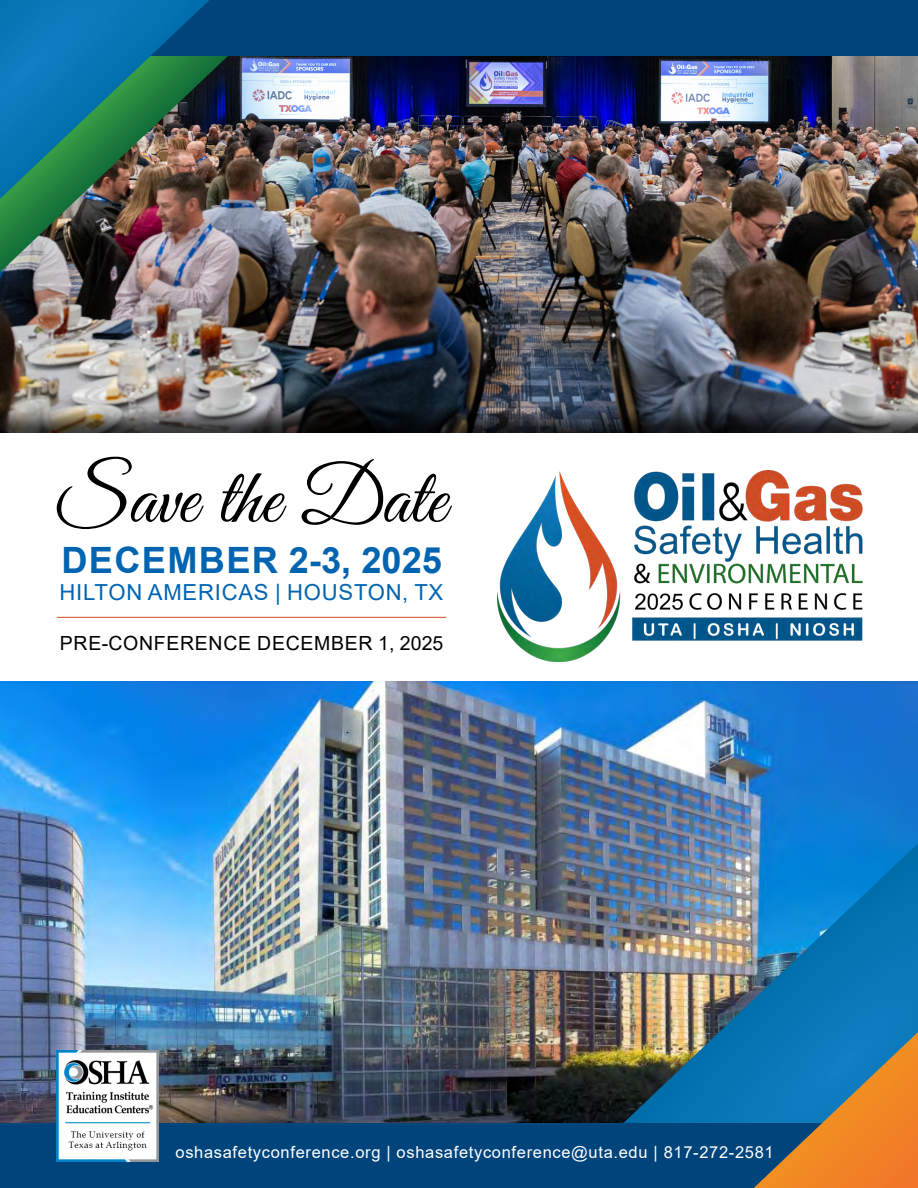
<style>
.page{position:relative;width:918px;height:1188px;background:#fff}
.page>*{position:absolute;margin:0;border:0;box-sizing:border-box;transform-origin:0 0}
.t1{font:79.5px "Great Vibes";color:#000}
.t2{font:700 36.3px "Arial";letter-spacing:.035em;color:#0064b1}
.t3{font:22.05px "Arial";letter-spacing:.035em;color:#0064b1}
.t4{font:19.5px "Arial";letter-spacing:.035em;color:#000}
.t5{font:16.5px "Arial";letter-spacing:.04em;color:#fff}
</style>
<div class="page">
<img style="left:0;top:683px;width:918px;height:440px">
<img style="left:0;top:56px;width:918px;height:349px">
<div style="left:0;top:405px;width:918px;height:278px;background:#000;opacity:.75"></div>
<div style="left:0;top:433px;width:918px;height:247px;background:#fff"></div>
<img style="left:555px;top:843px;width:363px;height:280px">
<div style="left:0;top:1123px;width:918px;height:65px;background:#00447c"></div>
<svg style="left:754px;top:1032px;width:164px;height:156px"></svg>
<img style="left:0;top:56px;width:287px;height:216px">
<div style="left:96px;top:0;width:822px;height:56px;background:#00447c"></div>
<img style="left:57px;top:1051px;width:101px;height:111px">
<img style="left:497px;top:471px;width:366px;height:191px">
<hr style="left:57px;top:617px;width:389px;height:1px;background:#cc4c27">
<svg style="left:0;top:0;width:210px;height:199px"></svg>
<h1 class="t1" style="left:57px;top:448px;width:391px">Save the Date</h1>
<h2 class="t2" style="left:62px;top:535px;width:382px">DECEMBER 2-3, 2025</h2>
<h3 class="t3" style="left:60px;top:577px;width:385px">HILTON AMERICAS | HOUSTON, TX</h3>
<p class="t4" style="left:60px;top:629px;width:385px">PRE-CONFERENCE DECEMBER 1, 2025</p>
<p class="t5" style="left:176px;top:1141px;width:600px">oshasafetyconference.org | oshasafetyconference@uta.edu | 817-272-2581</p>
</div>
